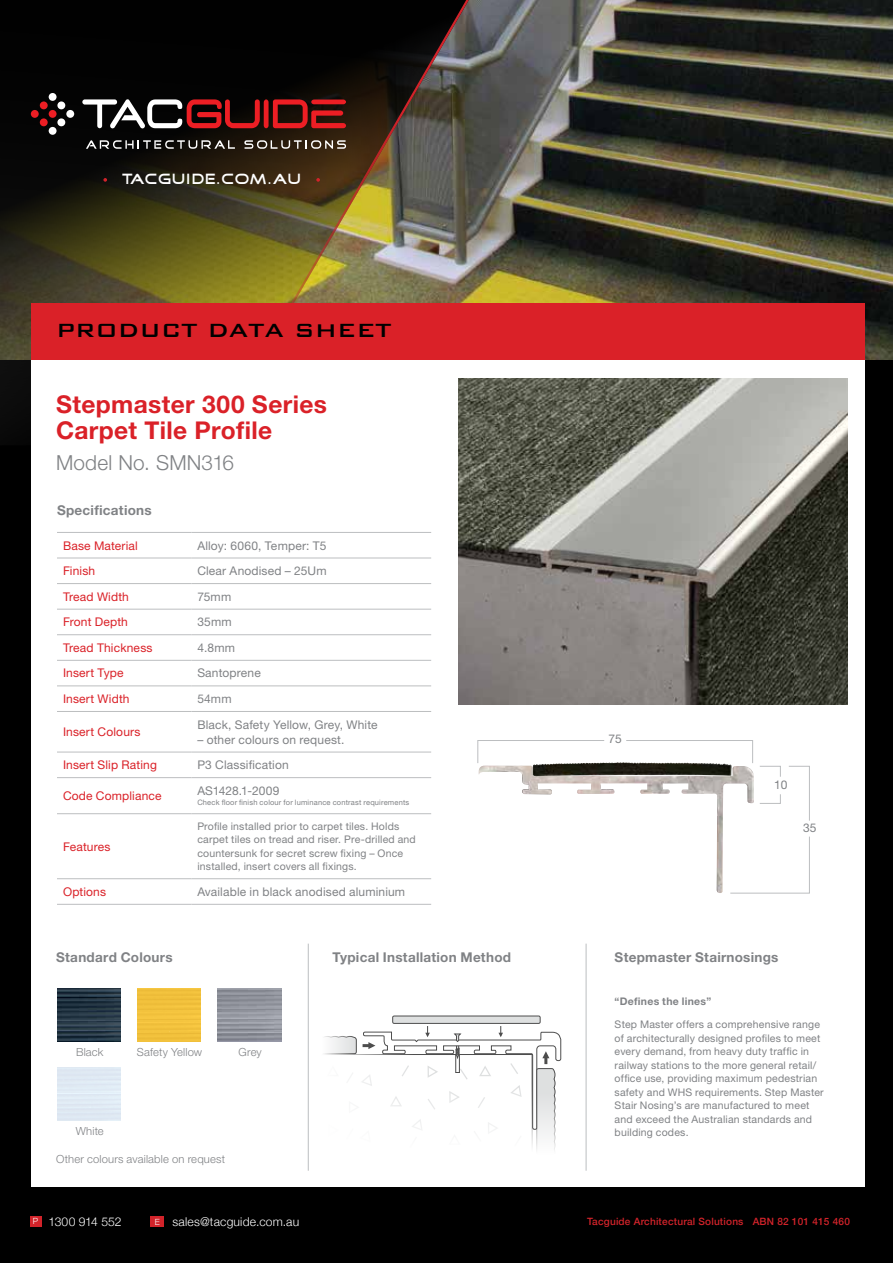
<style>
.page{position:relative;width:893px;height:1263px;background:#000}
.page>*{position:absolute;margin:0;border:0;box-sizing:border-box;transform-origin:0 0}
.t1{font:500 25.5px "Bank Gothic BT";color:#000}
.t2{font:700 24.45px/26.7px "Helvetica Neue LT Std";letter-spacing:.015em;color:#da2128}
.t3{font:300 20.7px "Helvetica Neue LT Std";letter-spacing:.01em;color:#808285}
.t4{font:15px "Good Times";letter-spacing:.05em;color:#fff}
.t5{font:700 13.5px "Helvetica Neue LT Std";letter-spacing:.02em;color:#808285}
.t6{font:300 12.15px "Helvetica Neue";letter-spacing:.015em;color:#fff}
.t7{font:300 12.15px "Helvetica Neue";letter-spacing:-.01em;color:#fff}
.t8{font:12px "Helvetica Neue LT Std";letter-spacing:.01em;color:#808285}
.t9{font:12px "Helvetica Neue LT Std";letter-spacing:.015em;color:#da2128}
.t10{font:300 11.25px "Helvetica Neue LT Std";letter-spacing:.015em;color:#808285}
.t11{font:10.5px/13.5px "Helvetica Neue LT Std";letter-spacing:.02em;color:#808285}
.t12{font:700 10.5px "Helvetica Neue LT Std";letter-spacing:.025em;color:#808285}
.t13{font:500 10.05px "Helvetica Neue";letter-spacing:.02em;color:#d2232a}
.t14{font:7.5px "Helvetica Neue LT Std";letter-spacing:.02em;color:#808285}
.s1{font-size:8.55px}
</style>
<div class="page">
<img style="left:712px;top:0;width:181px;height:360px">
<img style="left:0;top:0;width:712px;height:427px">
<div style="left:40px;top:101px;width:8px;height:8px;background:#ed1e24;border-radius:50%"></div>
<div style="left:31px;top:110px;width:8px;height:8px;background:#ed1e24;border-radius:50%"></div>
<div style="left:49px;top:110px;width:8px;height:8px;background:#ed1e24;border-radius:50%"></div>
<div style="left:40px;top:118px;width:8px;height:8px;background:#ed1e24;border-radius:50%"></div>
<div style="left:49px;top:93px;width:8px;height:8px;background:#fff;border-radius:50%"></div>
<div style="left:57px;top:101px;width:8px;height:8px;background:#fff;border-radius:50%"></div>
<div style="left:66px;top:110px;width:8px;height:8px;background:#fff;border-radius:50%"></div>
<div style="left:57px;top:118px;width:8px;height:8px;background:#fff;border-radius:50%"></div>
<div style="left:49px;top:127px;width:8px;height:8px;background:#fff;border-radius:50%"></div>
<svg style="left:82px;top:99px;width:264px;height:29px"></svg>
<svg style="left:86px;top:140px;width:149px;height:9px"></svg>
<svg style="left:244px;top:140px;width:102px;height:9px"></svg>
<svg style="left:103px;top:178px;width:4px;height:4px"></svg>
<svg style="left:316px;top:178px;width:4px;height:4px"></svg>
<div style="left:30px;top:1216px;width:12px;height:11px;background:#d2232a"></div>
<div style="left:151px;top:1216px;width:13px;height:11px;background:#d2232a"></div>
<div style="left:31px;top:360px;width:833px;height:827px;background:#fff"></div>
<div style="left:31px;top:303px;width:833px;height:57px;background:#da2128"></div>
<hr style="left:57px;top:532px;width:134px;height:1px;background:#bcbec0">
<hr style="left:191px;top:532px;width:240px;height:1px;background:#bcbec0">
<hr style="left:57px;top:558px;width:134px;height:1px;background:#bcbec0">
<hr style="left:57px;top:583px;width:134px;height:1px;background:#bcbec0">
<hr style="left:57px;top:609px;width:134px;height:1px;background:#bcbec0">
<hr style="left:57px;top:634px;width:134px;height:1px;background:#bcbec0">
<hr style="left:57px;top:660px;width:134px;height:1px;background:#bcbec0">
<hr style="left:57px;top:686px;width:134px;height:1px;background:#bcbec0">
<hr style="left:57px;top:711px;width:134px;height:1px;background:#bcbec0">
<hr style="left:57px;top:752px;width:134px;height:1px;background:#bcbec0">
<hr style="left:57px;top:777px;width:134px;height:1px;background:#bcbec0">
<hr style="left:57px;top:813px;width:134px;height:1px;background:#bcbec0">
<hr style="left:191px;top:813px;width:240px;height:1px;background:#bcbec0">
<hr style="left:57px;top:878px;width:134px;height:1px;background:#bcbec0">
<hr style="left:191px;top:878px;width:240px;height:1px;background:#bcbec0">
<hr style="left:57px;top:904px;width:134px;height:1px;background:#bcbec0">
<hr style="left:191px;top:904px;width:240px;height:1px;background:#bcbec0">
<hr style="left:191px;top:558px;width:240px;height:1px;background:#bcbec0">
<hr style="left:191px;top:583px;width:240px;height:1px;background:#bcbec0">
<hr style="left:191px;top:609px;width:240px;height:1px;background:#bcbec0">
<hr style="left:191px;top:634px;width:240px;height:1px;background:#bcbec0">
<hr style="left:191px;top:660px;width:240px;height:1px;background:#bcbec0">
<hr style="left:191px;top:686px;width:240px;height:1px;background:#bcbec0">
<hr style="left:191px;top:711px;width:240px;height:1px;background:#bcbec0">
<hr style="left:191px;top:752px;width:240px;height:1px;background:#bcbec0">
<hr style="left:191px;top:777px;width:240px;height:1px;background:#bcbec0">
<hr style="left:308px;top:944px;width:1px;height:227px;background:#bcbec0">
<hr style="left:586px;top:944px;width:1px;height:227px;background:#bcbec0">
<img style="left:57px;top:988px;width:64px;height:54px">
<div style="left:137px;top:989px;width:64px;height:53px;background:#f2c13c"></div>
<img style="left:478px;top:766px;width:276px;height:127px">
<img style="left:533px;top:762px;width:199px;height:14px">
<img style="left:459px;top:378px;width:388px;height:327px">
<div style="left:393px;top:1016px;width:147px;height:7px;background:#dee0e0;border-radius:2px"></div>
<div style="left:392px;top:1016px;width:148px;height:8px;border:1px solid #000;border-radius:2px"></div>
<svg style="left:250px;top:1026px;width:312px;height:145px"></svg>
<svg style="left:789px;top:766px;width:21px;height:55px"></svg>
<svg style="left:759px;top:766px;width:22px;height:11px"></svg>
<svg style="left:759px;top:794px;width:22px;height:10px"></svg>
<svg style="left:730px;top:836px;width:80px;height:58px"></svg>
<svg style="left:626px;top:740px;width:127px;height:24px"></svg>
<svg style="left:477px;top:740px;width:128px;height:24px"></svg>
<h3 class="t4" style="left:122px;top:172px;width:181px">TACGUIDE.COM.AU</h3>
<h1 class="t1" style="left:56px;top:317px;width:337px">PRODUCT DATA SHEET</h1>
<h2 class="t2" style="left:56px;top:390px;width:272px">Stepmaster 300 Series<br>Carpet Tile Profile</h2>
<h3 class="t3" style="left:56px;top:450px;width:180px">Model No. SMN316</h3>
<p class="t5" style="left:57px;top:502px;width:96px">Specifications</p>
<p class="t9" style="left:63px;top:538px;width:76px">Base Material</p>
<p class="t8" style="left:197px;top:538px;width:131px">Alloy: 6060, Temper: T5</p>
<p class="t9" style="left:63px;top:564px;width:34px">Finish</p>
<p class="t8" style="left:197px;top:564px;width:131px">Clear Anodised – 25Um</p>
<p class="t9" style="left:63px;top:589px;width:67px">Tread Width</p>
<p class="t8" style="left:197px;top:589px;width:35px">75mm</p>
<p class="t9" style="left:63px;top:615px;width:66px">Front Depth</p>
<p class="t8" style="left:197px;top:615px;width:36px">35mm</p>
<p class="t9" style="left:63px;top:640px;width:91px">Tread Thickness</p>
<p class="t8" style="left:197px;top:640px;width:39px">4.8mm</p>
<p class="t9" style="left:63px;top:666px;width:62px">Insert Type</p>
<p class="t8" style="left:197px;top:666px;width:65px">Santoprene</p>
<p class="t9" style="left:63px;top:691px;width:68px">Insert Width</p>
<p class="t8" style="left:197px;top:691px;width:36px">54mm</p>
<p class="t9" style="left:63px;top:725px;width:79px">Insert Colours</p>
<p class="t8" style="left:197px;top:717px;width:182px">Black, Safety Yellow, Grey, White</p>
<p class="t8" style="left:197px;top:732px;width:149px">– other colours on request.</p>
<p class="t9" style="left:63px;top:758px;width:95px">Insert Slip Rating</p>
<p class="t8" style="left:197px;top:758px;width:93px">P3 Classification</p>
<p class="t9" style="left:63px;top:788px;width:100px">Code Compliance</p>
<p class="t8" style="left:197px;top:783px;width:84px">AS1428.1-2009</p>
<p class="t14" style="left:197px;top:798px;width:213px">Check floor finish colour for luminance contrast requirements</p>
<p class="t9" style="left:63px;top:839px;width:49px">Features</p>
<p class="t11" style="left:197px;top:819px;width:220px">Profile installed prior to carpet tiles. Holds carpet tiles on tread and riser. Pre-drilled and countersunk for secret screw fixing – Once installed, insert covers all fixings.</p>
<p class="t9" style="left:63px;top:884px;width:45px">Options</p>
<p class="t8" style="left:197px;top:884px;width:209px">Available in black anodised aluminium</p>
<p class="t8" style="left:608px;top:731px;width:15px">75</p>
<p class="t8" style="left:774px;top:777px;width:15px">10</p>
<p class="t8" style="left:803px;top:820px;width:15px">35</p>
<p class="t5" style="left:56px;top:949px;width:118px">Standard Colours</p>
<p class="t5" style="left:333px;top:949px;width:180px">Typical Installation Method</p>
<p class="t5" style="left:615px;top:949px;width:165px">Stepmaster Stairnosings</p>
<p class="t12" style="left:615px;top:994px;width:98px">“Defines the lines”</p>
<p class="t10" style="left:76px;top:1045px;width:29px">Black</p>
<p class="t10" style="left:137px;top:1045px;width:67px">Safety Yellow</p>
<p class="t10" style="left:239px;top:1045px;width:25px">Grey</p>
<p class="t10" style="left:76px;top:1124px;width:29px">White</p>
<p class="t10" style="left:56px;top:1152px;width:170px">Other colours available on request</p>
<p class="t11" style="left:615px;top:1018px;width:211px">Step Master offers a comprehensive range of architecturally designed profiles to meet every demand, from heavy duty traffic in railway stations to the more general retail/ office use, providing maximum pedestrian safety and WHS requirements. Step Master Stair Nosing’s are manufactured to meet and exceed the Australian standards and building codes.</p>
<p class="t7" style="left:33px;top:1212px;width:90px"><span class="s1">P</span> 1300 914 552</p>
<p class="t6" style="left:155px;top:1212px;width:146px"><span class="s1">E</span> sales@tacguide.com.au</p>
<p class="t13" style="left:587px;top:1213px;width:264px">Tacguide Architectural Solutions ABN 82 101 415 460</p>
</div>
